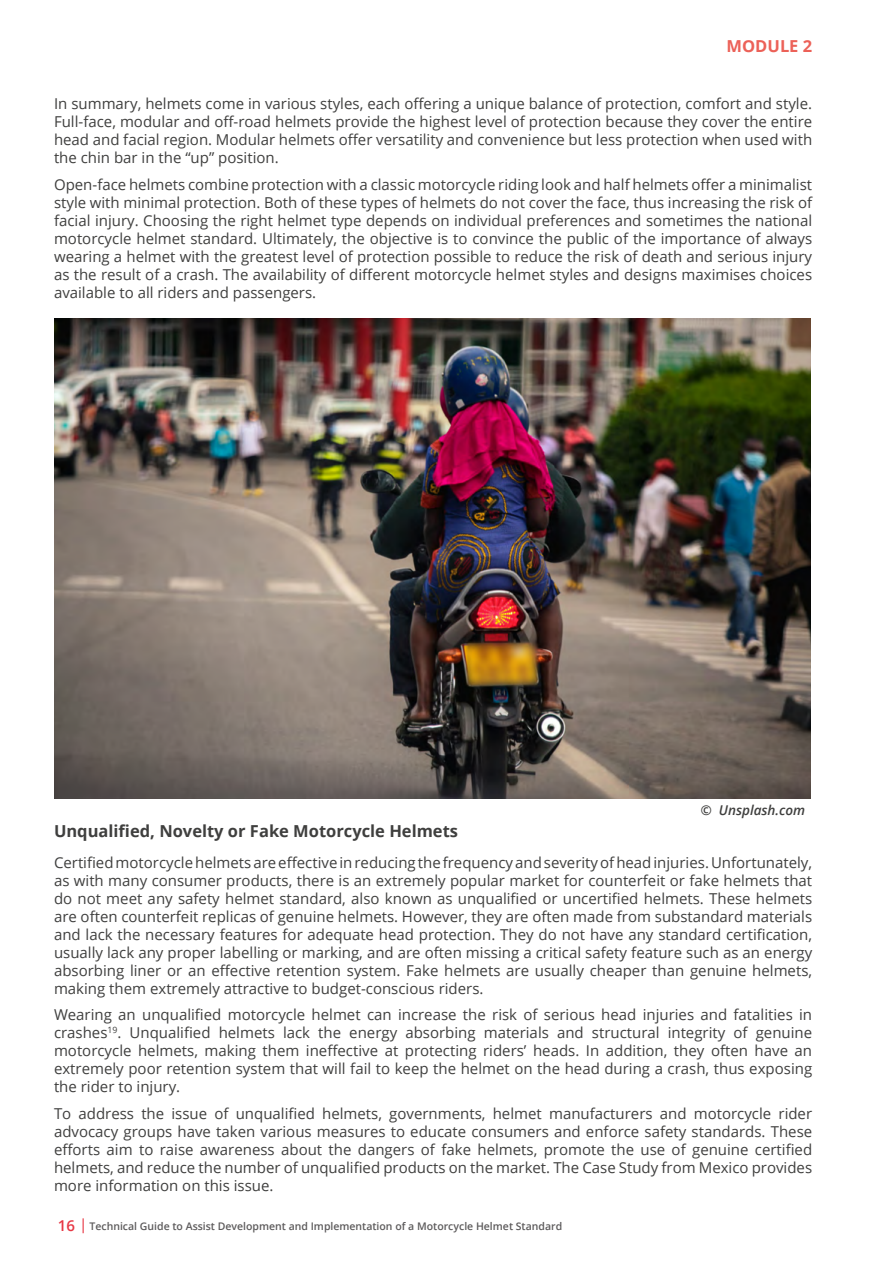
<style>
.page{position:relative;width:893px;height:1263px;background:#fff}
.page>*{position:absolute;margin:0;border:0;box-sizing:border-box;transform-origin:0 0}
.t1{font:700 16.5px "Open Sans";color:#3f3f3e}
.t2{font:700 16.5px "Open Sans";color:#ec6158}
.t3{font:15px/18px "Open Sans";color:#3f3f3e;text-align:justify}
.t4{font:italic 600 13.5px "Open Sans";color:#3f3f3e}
.t5{font:600 10.5px "Open Sans";color:#5c5a5b}
.s1{font-size:15px;color:#e73744}
</style>
<div class="page">
<img style="left:54px;top:319px;width:757px;height:480px">
<svg style="left:83px;top:1218px;width:1px;height:15px"></svg>
<p class="t2" style="left:727px;top:34px;width:87px">MODULE 2</p>
<p class="t3" style="left:54px;top:94px;width:760px">In summary, helmets come in various styles, each offering a unique balance of protection, comfort and style.<br>Full-face, modular and off-road helmets provide the highest level of protection because they cover the entire head and facial region. Modular helmets offer versatility and convenience but less protection when used with the chin bar in the “up” position.</p>
<p class="t3" style="left:54px;top:175px;width:760px">Open-face helmets combine protection with a classic motorcycle riding look and half helmets offer a minimalist style with minimal protection. Both of these types of helmets do not cover the face, thus increasing the risk of facial injury. Choosing the right helmet type depends on individual preferences and sometimes the national motorcycle helmet standard. Ultimately, the objective is to convince the public of the importance of always wearing a helmet with the greatest level of protection possible to reduce the risk of death and serious injury as the result of a crash. The availability of different motorcycle helmet styles and designs maximises choices available to all riders and passengers.</p>
<p class="t4" style="left:701px;top:801px;width:106px">© Unsplash.com</p>
<p class="t1" style="left:54px;top:819px;width:406px">Unqualified, Novelty or Fake Motorcycle Helmets</p>
<p class="t3" style="left:54px;top:853px;width:760px">Certified motorcycle helmets are effective in reducing the frequency and severity of head injuries. Unfortunately, as with many consumer products, there is an extremely popular market for counterfeit or fake helmets that do not meet any safety helmet standard, also known as unqualified or uncertified helmets. These helmets are often counterfeit replicas of genuine helmets. However, they are often made from substandard materials and lack the necessary features for adequate head protection. They do not have any standard certification, usually lack any proper labelling or marking, and are often missing a critical safety feature such as an energy absorbing liner or an effective retention system. Fake helmets are usually cheaper than genuine helmets, making them extremely attractive to budget-conscious riders.</p>
<p class="t3" style="left:54px;top:1005px;width:760px">Wearing an unqualified motorcycle helmet can increase the risk of serious head injuries and fatalities in crashes<sup>19</sup>. Unqualified helmets lack the energy absorbing materials and structural integrity of genuine motorcycle helmets, making them ineffective at protecting riders’ heads. In addition, they often have an extremely poor retention system that will fail to keep the helmet on the head during a crash, thus exposing the rider to injury.</p>
<p class="t3" style="left:54px;top:1104px;width:760px">To address the issue of unqualified helmets, governments, helmet manufacturers and motorcycle rider advocacy groups have taken various measures to educate consumers and enforce safety standards. These efforts aim to raise awareness about the dangers of fake helmets, promote the use of genuine certified helmets, and reduce the number of unqualified products on the market. The Case Study from Mexico provides more information on this issue.</p>
<p class="t5" style="left:58px;top:1219px;width:506px"><span class="s1">16</span> Technical Guide to Assist Development and Implementation of a Motorcycle Helmet Standard</p>
</div>
